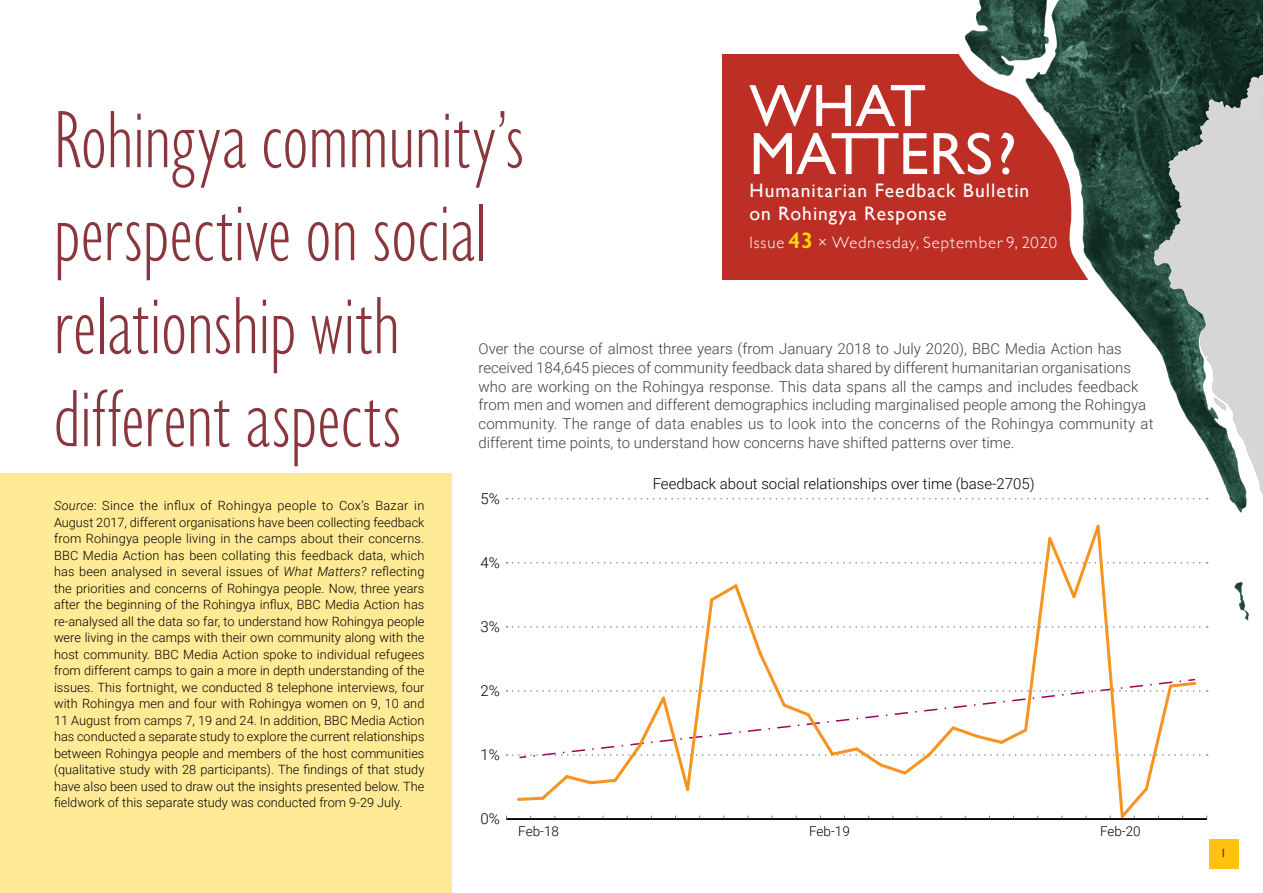
<style>
.page{position:relative;width:1263px;height:893px;background:#fff}
.page>*{position:absolute;margin:0;border:0;box-sizing:border-box;transform-origin:0 0}
.t1{font:300 condensed 84px/93px "Gill Sans Nova";letter-spacing:.005em;color:#89373d}
.t2{font:60px/48px "Gill Sans";color:#fff}
.t3{font:19.5px/23.4px "Gill Sans";letter-spacing:.05em;color:#fff}
.t4{font:300 16.5px "Gill Sans";letter-spacing:.06em;color:#fff}
.t5{font:300 15px/18.8px "Roboto";color:#414042}
.t6{font:300 15px "Roboto";color:#000}
.t7{font:300 13.5px "Roboto";color:#000}
.t8{font:300 12.75px/16.5px "Roboto";color:#000;text-align:justify}
.t9{font:12px "Gill Sans";color:#89181a}
.s1{font-weight:600;font-size:22.5px;color:#ffda00}
.s2{font-style:italic}
</style>
<div class="page">
<div style="left:722px;top:54px;width:513px;height:225px;background:#bd2f25"></div>
<div style="left:0;top:473px;width:451px;height:420px;background:#ffea95"></div>
<svg style="left:506px;top:498px;width:425px;height:1px"></svg>
<svg style="left:506px;top:562px;width:702px;height:258px"></svg>
<svg style="left:933px;top:54px;width:28px;height:556px"></svg>
<img style="left:961px;top:0;width:302px;height:623px">
<div style="left:1209px;top:839px;width:29px;height:29px;background:#ffc20e"></div>
<h2 class="t2" style="left:749px;top:81px;width:269px">WHAT<br>MATTERS?</h2>
<h3 class="t3" style="left:749px;top:178px;width:281px">Humanitarian Feedback Bulletin on Rohingya Response</h3>
<p class="t4" style="left:749px;top:230px;width:309px">Issue <span class="s1">43</span> × Wednesday, September 9, 2020</p>
<h1 class="t1" style="left:54px;top:91px;width:472px">Rohingya community’s perspective on social relationship with different aspects</h1>
<p class="t5" style="left:478px;top:339px;width:676px">Over the course of almost three years (from January 2018 to July 2020), BBC Media Action has received 184,645 pieces of community feedback data shared by different humanitarian organisations who are working on the Rohingya response. This data spans all the camps and includes feedback from men and women and different demographics including marginalised people among the Rohingya community. The range of data enables us to look into the concerns of the Rohingya community at different time points, to understand how concerns have shifted patterns over time.</p>
<p class="t6" style="left:653px;top:473px;width:384px">Feedback about social relationships over time (base-2705)</p>
<p class="t6" style="left:481px;top:488px;width:21px">5%</p>
<p class="t8" style="left:54px;top:497px;width:372px"><span class="s2">Source</span>: Since the influx of Rohingya people to Cox’s Bazar in August 2017, different organisations have been collecting feedback from Rohingya people living in the camps about their concerns.<br>BBC Media Action has been collating this feedback data, which has been analysed in several issues of <span class="s2">What Matters?</span> reflecting the priorities and concerns of Rohingya people. Now, three years after the beginning of the Rohingya influx, BBC Media Action has re-analysed all the data so far, to understand how Rohingya people were living in the camps with their own community along with the host community. BBC Media Action spoke to individual refugees from different camps to gain a more in depth understanding of the issues. This fortnight, we conducted 8 telephone interviews, four with Rohingya men and four with Rohingya women on 9, 10 and 11 August from camps 7, 19 and 24. In addition, BBC Media Action has conducted a separate study to explore the current relationships between Rohingya people and members of the host communities (qualitative study with 28 participants). The findings of that study have also been used to draw out the insights presented below. The fieldwork of this separate study was conducted from 9-29 July.</p>
<p class="t6" style="left:481px;top:552px;width:21px">4%</p>
<p class="t6" style="left:481px;top:616px;width:21px">3%</p>
<p class="t6" style="left:481px;top:680px;width:21px">2%</p>
<p class="t6" style="left:481px;top:744px;width:21px">1%</p>
<p class="t6" style="left:481px;top:808px;width:21px">0%</p>
<p class="t7" style="left:518px;top:822px;width:42px">Feb-18</p>
<p class="t7" style="left:809px;top:822px;width:42px">Feb-19</p>
<p class="t7" style="left:1100px;top:822px;width:42px">Feb-20</p>
<p class="t9" style="left:1220px;top:846px;width:7px">1</p>
</div>
